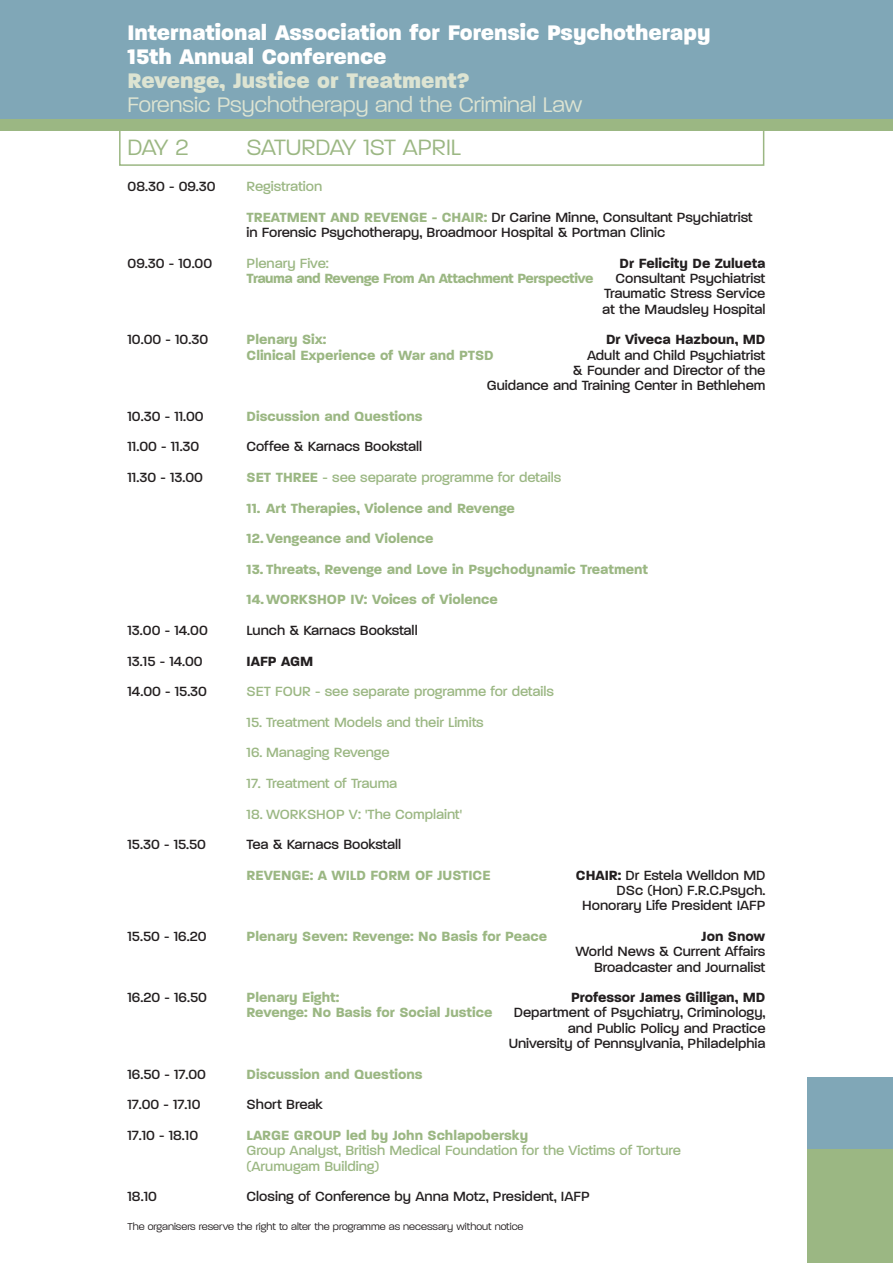
<style>
.page{position:relative;width:893px;height:1263px;background:#fff}
.page>*{position:absolute;margin:0;border:0;box-sizing:border-box;transform-origin:0 0}
.t1{font:300 30px "Paralucent";color:#9bb783}
.t2{font:800 28.5px/24px "Paralucent";color:#fff}
.t3{font:300 28.5px "Paralucent";color:#dde4d2}
.t4{font:800 28.5px "Paralucent";color:#dde4d2}
.t5{font:500 18px/15.3px "Paralucent";color:#231f20;text-align:right}
.t6{font:700 18px "Paralucent";color:#9bb783}
.t7{font:500 18px/15.3px "Paralucent";color:#9bb783}
.t8{font:700 18px "Paralucent";color:#231f20}
.t9{font:300 13.5px "Paralucent";color:#231f20}
.s1{color:#9bb783}
.s2{font-weight:700;color:#9bb783}
.s3{font-weight:700}
</style>
<div class="page">
<div style="left:0;top:0;width:893px;height:131px;background:#80a7b7"></div>
<div style="left:0;top:119px;width:893px;height:12px;background:#9bb783"></div>
<div style="left:808px;top:1148px;width:85px;height:115px;background:#9bb783"></div>
<div style="left:808px;top:1077px;width:85px;height:71px;background:#80a7b7"></div>
<div style="left:119px;top:124px;width:645px;height:42px;border:2px solid #9bb783"></div>
<h2 class="t2" style="left:128px;top:18px;width:584px">International Association for Forensic Psychotherapy<br>15th Annual Conference</h2>
<h2 class="t4" style="left:128px;top:61px;width:344px">Revenge, Justice or Treatment?</h2>
<h2 class="t3" style="left:128px;top:85px;width:456px">Forensic Psychotherapy and the Criminal Law</h2>
<h1 class="t1" style="left:128px;top:127px;width:63px">DAY 2</h1>
<h1 class="t1" style="left:247px;top:127px;width:216px">SATURDAY 1ST APRIL</h1>
<p class="t5" style="left:128px;top:177px;width:90px">08.30 - 09.30</p>
<p class="t5" style="left:246px;top:170px;width:508px;line-height:30.6px;text-align:left"><span class="s1">Registration<br></span><span class="s2">TREATMENT AND REVENGE - CHAIR:</span> Dr Carine Minne, Consultant Psychiatrist</p>
<p class="t5" style="left:246px;top:223px;width:420px">in Forensic Psychotherapy, Broadmoor Hospital &amp; Portman Clinic</p>
<p class="t5" style="left:128px;top:254px;width:86px">09.30 - 10.00</p>
<p class="t7" style="left:247px;top:254px;width:84px">Plenary Five:</p>
<p class="t5" style="left:247px;top:254px;width:520px"><span class="s3">Dr Felicity De Zulueta<br></span><span class="s2">Trauma and Revenge From An Attachment Perspective</span> Consultant Psychiatrist Traumatic Stress Service<br>at the Maudsley Hospital</p>
<p class="t5" style="left:128px;top:330px;width:82px">10.00 - 10.30</p>
<p class="t6" style="left:247px;top:327px;width:81px">Plenary Six:</p>
<p class="t8" style="left:606px;top:327px;width:161px">Dr Viveca Hazboun, MD</p>
<p class="t6" style="left:247px;top:343px;width:249px">Clinical Experience of War and PTSD</p>
<p class="t5" style="left:487px;top:346px;width:280px">Adult and Child Psychiatrist<br>&amp; Founder and Director of the<br>Guidance and Training Center in Bethlehem</p>
<p class="t5" style="left:128px;top:407px;width:78px">10.30 - 11.00</p>
<p class="t6" style="left:247px;top:404px;width:178px">Discussion and Questions</p>
<p class="t5" style="left:128px;top:437px;width:73px">11.00 - 11.30</p>
<p class="t5" style="left:247px;top:437px;width:177px">Coffee &amp; Karnacs Bookstall</p>
<p class="t5" style="left:128px;top:468px;width:77px">11.30 - 13.00</p>
<p class="t7" style="left:247px;top:468px;width:316px"><span class="s3">SET THREE</span> - see separate programme for details</p>
<p class="t6" style="left:247px;top:496px;width:270px">11. Art Therapies, Violence and Revenge</p>
<p class="t6" style="left:247px;top:526px;width:188px">12. Vengeance and Violence</p>
<p class="t6" style="left:247px;top:557px;width:403px">13. Threats, Revenge and Love in Psychodynamic Treatment</p>
<p class="t6" style="left:247px;top:588px;width:253px">14. WORKSHOP IV: Voices of Violence</p>
<p class="t5" style="left:128px;top:621px;width:82px">13.00 - 14.00</p>
<p class="t5" style="left:247px;top:621px;width:173px">Lunch &amp; Karnacs Bookstall</p>
<p class="t5" style="left:128px;top:652px;width:77px">13.15 - 14.00</p>
<p class="t8" style="left:247px;top:649px;width:68px">IAFP AGM</p>
<p class="t5" style="left:128px;top:682px;width:81px">14.00 - 15.30</p>
<p class="t7" style="left:247px;top:682px;width:309px">SET FOUR - see separate programme for details</p>
<p class="t7" style="left:247px;top:713px;width:239px">15. Treatment Models and their Limits</p>
<p class="t7" style="left:247px;top:743px;width:144px">16. Managing Revenge</p>
<p class="t7" style="left:247px;top:774px;width:152px">17. Treatment of Trauma</p>
<p class="t7" style="left:247px;top:805px;width:217px">18. WORKSHOP V: 'The Complaint'</p>
<p class="t5" style="left:128px;top:835px;width:80px">15.30 - 15.50</p>
<p class="t5" style="left:247px;top:835px;width:156px">Tea &amp; Karnacs Bookstall</p>
<p class="t6" style="left:247px;top:863px;width:245px">REVENGE: A WILD FORM OF JUSTICE</p>
<p class="t5" style="left:576px;top:866px;width:191px"><span class="s3">CHAIR:</span> Dr Estela Welldon MD<br>DSc (Hon) F.R.C.Psych.<br>Honorary Life President IAFP</p>
<p class="t5" style="left:128px;top:927px;width:80px">15.50 - 16.20</p>
<p class="t6" style="left:247px;top:924px;width:302px">Plenary Seven: Revenge: No Basis for Peace</p>
<p class="t8" style="left:701px;top:924px;width:65px">Jon Snow</p>
<p class="t5" style="left:575px;top:942px;width:192px">World News &amp; Current Affairs<br>Broadcaster and Journalist</p>
<p class="t5" style="left:128px;top:988px;width:81px">16.20 - 16.50</p>
<p class="t6" style="left:247px;top:985px;width:94px">Plenary Eight:</p>
<p class="t5" style="left:246px;top:988px;width:521px"><span class="s3">Professor James Gilligan, MD<br></span><span class="s2">Revenge: No Basis for Social Justice</span> Department of Psychiatry, Criminology, and Public Policy and Practice<br>University of Pennsylvania, Philadelphia</p>
<p class="t5" style="left:128px;top:1065px;width:80px">16.50 - 17.00</p>
<p class="t6" style="left:247px;top:1062px;width:178px">Discussion and Questions</p>
<p class="t5" style="left:128px;top:1095px;width:74px">17.00 - 17.10</p>
<p class="t5" style="left:247px;top:1095px;width:78px">Short Break</p>
<p class="t5" style="left:128px;top:1126px;width:72px">17.10 - 18.10</p>
<p class="t6" style="left:246px;top:1123px;width:283px">LARGE GROUP led by John Schlapobersky</p>
<p class="t7" style="left:246px;top:1141px;width:436px">Group Analyst, British Medical Foundation for the Victims of Torture (Arumugam Building)</p>
<p class="t5" style="left:128px;top:1187px;width:31px">18.10</p>
<p class="t5" style="left:247px;top:1187px;width:345px">Closing of Conference by Anna Motz, President, IAFP</p>
<p class="t9" style="left:128px;top:1217px;width:397px">The organisers reserve the right to alter the programme as necessary without notice</p>
</div>
